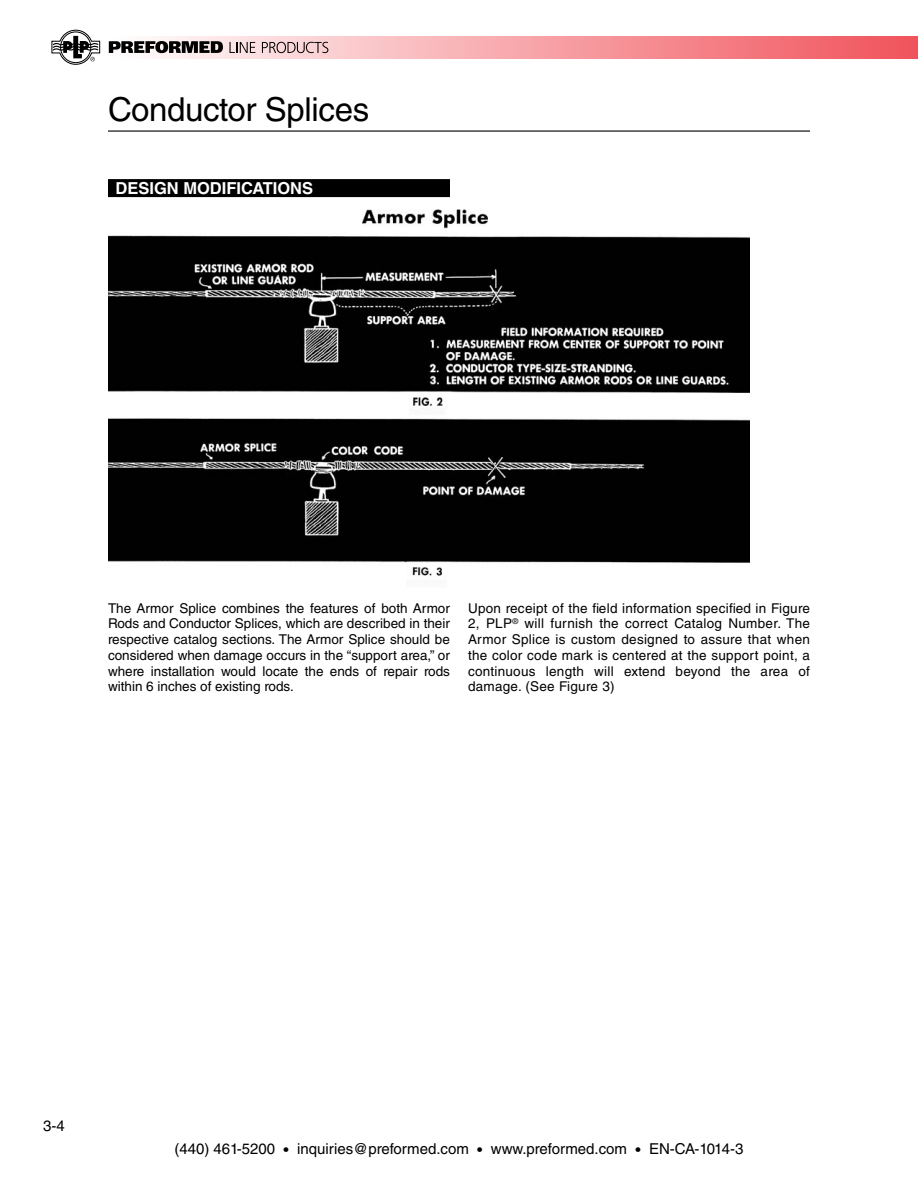
<style>
.page{position:relative;width:918px;height:1188px;background:#fff}
.page>*{position:absolute;margin:0;border:0;box-sizing:border-box;transform-origin:0 0}
.t1{font:33px "Helvetica LT Std";letter-spacing:-.01em;color:#000}
.t2{font:700 16.5px "Helvetica LT Std";color:#fff}
.t3{font:15px "Helvetica LT Std";color:#000}
.t4{font:13.5px/15.8px "Helvetica LT Std";color:#000;text-align:justify}
</style>
<div class="page">
<div style="left:107px;top:36px;width:811px;height:22px;background:linear-gradient(to right,#feffff,#f0535b)"></div>
<svg style="left:52px;top:30px;width:48px;height:35px"></svg>
<svg style="left:109px;top:41px;width:114px;height:12px"></svg>
<svg style="left:230px;top:42px;width:25px;height:11px"></svg>
<svg style="left:262px;top:42px;width:66px;height:11px"></svg>
<hr style="left:108px;top:130px;width:702px;height:2px;background:#000">
<div style="left:108px;top:179px;width:342px;height:18px;background:#000"></div>
<img style="left:108px;top:209px;width:642px;height:367px">
<h1 class="t1" style="left:108px;top:90px;width:263px">Conductor Splices</h1>
<p class="t2" style="left:116px;top:178px;width:199px">DESIGN MODIFICATIONS</p>
<p class="t4" style="left:108px;top:600px;width:344px">The Armor Splice combines the features of both Armor Rods and Conductor Splices, which are described in their respective catalog sections. The Armor Splice should be considered when damage occurs in the “support area,” or where installation would locate the ends of repair rods within 6 inches of existing rods.</p>
<p class="t4" style="left:468px;top:600px;width:344px">Upon receipt of the field information specified in Figure 2, PLP<sup>®</sup> will furnish the correct Catalog Number. The Armor Splice is custom designed to assure that when the color code mark is centered at the support point, a continuous length will extend beyond the area of damage. (See Figure 3)</p>
<p class="t3" style="left:43px;top:1117px;width:23px">3-4</p>
<p class="t3" style="left:174px;top:1140px;width:571px">(440) 461-5200 • inquiries@preformed.com • www.preformed.com • EN-CA-1014-3</p>
</div>
